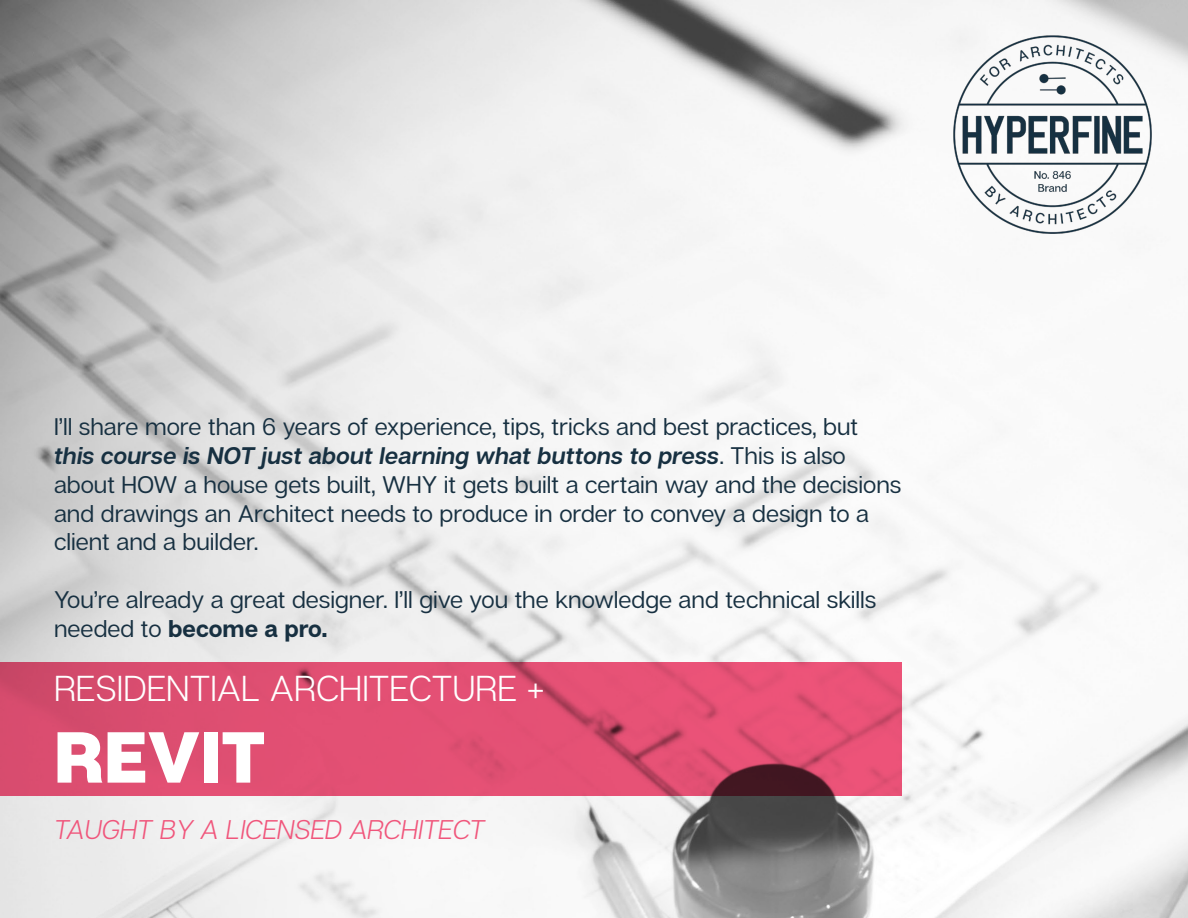
<style>
.page{position:relative;width:1188px;height:918px;background:#fff}
.page>*{position:absolute;margin:0;border:0;box-sizing:border-box;transform-origin:0 0}
.t1{font:800 72px "Articulat CF";color:#fff}
.t2{font:300 36px "Articulat CF";color:#fff}
.t3{font:italic 300 27px "Articulat CF";color:#f0557b}
.t4{font:24px/28.8px "Articulat CF";color:#173041}
.s1{font-weight:600;font-style:italic}
.s2{font-weight:700}
</style>
<div class="page">
<img style="left:0;top:0;width:1188px;height:918px">
<img style="left:945px;top:27px;width:216px;height:216px">
<svg style="left:1px;top:662px;width:901px;height:134px;background:#dc4d70"></svg>
<p class="t4" style="left:54px;top:413px;width:849px">I’ll share more than 6 years of experience, tips, tricks and best practices, but <span class="s1">this course is NOT just about learning what buttons to press</span>. This is also about HOW a house gets built, WHY it gets built a certain way and the decisions and drawings an Architect needs to produce in order to convey a design to a client and a builder.</p>
<p class="t4" style="left:54px;top:586px;width:824px">You’re already a great designer. I’ll give you the knowledge and technical skills needed to <span class="s2">become a pro.</span></p>
<h2 class="t2" style="left:54px;top:668px;width:492px">RESIDENTIAL ARCHITECTURE +</h2>
<h1 class="t1" style="left:54px;top:712px;width:213px">REVIT</h1>
<p class="t3" style="left:54px;top:814px;width:433px">TAUGHT BY A LICENSED ARCHITECT</p>
</div>
